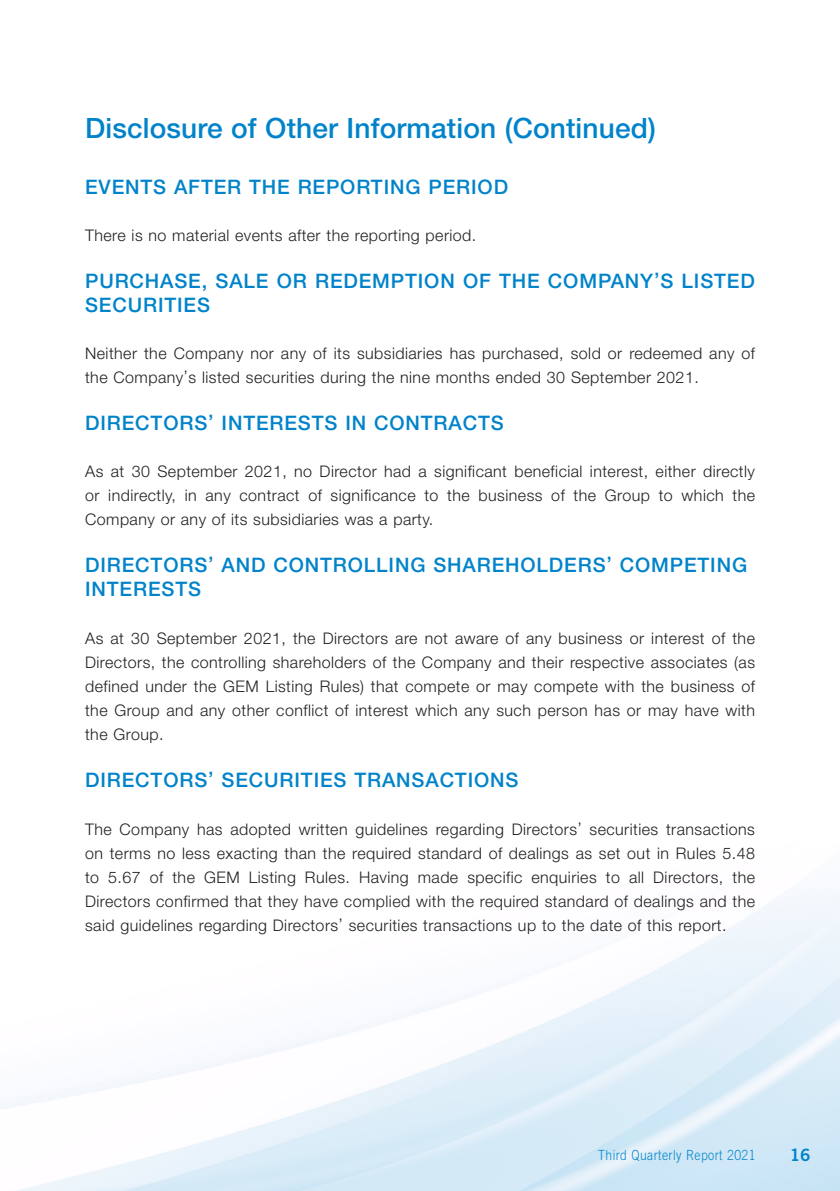
<style>
.page{position:relative;width:840px;height:1191px;background:#fff}
.page>*{position:absolute;margin:0;border:0;box-sizing:border-box;transform-origin:0 0}
.t1{font:500 28px "Helvetica Neue LT Std";letter-spacing:.005em;color:#0083ca}
.t2{font:500 20px/24px "Helvetica Neue LT Std";letter-spacing:.045em;color:#0083ca}
.t3{font:17px "Trade Gothic LT Std Bd 2";color:#0083ca}
.t4{font:300 16px/24px "Helvetica Neue LT Std";letter-spacing:.03em;color:#231f20;text-align:justify}
.t5{font:300 14px "Trade Gothic LT Std";letter-spacing:.035em;color:#0083ca;scale:.87 1}
</style>
<div class="page">
<h1 class="t1" style="left:85px;top:112px;width:572px">Disclosure of Other Information (Continued)</h1>
<p class="t2" style="left:85px;top:174px;width:424px">EVENTS AFTER THE REPORTING PERIOD</p>
<p class="t4" style="left:85px;top:223px;width:392px">There is no material events after the reporting period.</p>
<p class="t2" style="left:85px;top:269px;width:670px">PURCHASE, SALE OR REDEMPTION OF THE COMPANY’S LISTED<br>SECURITIES</p>
<p class="t4" style="left:85px;top:341px;width:671px">Neither the Company nor any of its subsidiaries has purchased, sold or redeemed any of the Company’s listed securities during the nine months ended 30 September 2021.</p>
<p class="t2" style="left:85px;top:410px;width:420px">DIRECTORS’ INTERESTS IN CONTRACTS</p>
<p class="t4" style="left:85px;top:459px;width:671px">As at 30 September 2021, no Director had a significant beneficial interest, either directly or indirectly, in any contract of significance to the business of the Group to which the Company or any of its subsidiaries was a party.</p>
<p class="t2" style="left:85px;top:553px;width:663px">DIRECTORS’ AND CONTROLLING SHAREHOLDERS’ COMPETING<br>INTERESTS</p>
<p class="t4" style="left:85px;top:626px;width:671px">As at 30 September 2021, the Directors are not aware of any business or interest of the Directors, the controlling shareholders of the Company and their respective associates (as defined under the GEM Listing Rules) that compete or may compete with the business of the Group and any other conflict of interest which any such person has or may have with the Group.</p>
<p class="t2" style="left:85px;top:767px;width:434px">DIRECTORS’ SECURITIES TRANSACTIONS</p>
<p class="t4" style="left:85px;top:816px;width:671px">The Company has adopted written guidelines regarding Directors’ securities transactions on terms no less exacting than the required standard of dealings as set out in Rules 5.48 to 5.67 of the GEM Listing Rules. Having made specific enquiries to all Directors, the Directors confirmed that they have complied with the required standard of dealings and the said guidelines regarding Directors’ securities transactions up to the date of this report.</p>
<p class="t5" style="left:598px;top:1146px;width:182px">Third Quarterly Report 2021</p>
<p class="t3" style="left:789px;top:1144px;width:22px">16</p>
</div>
